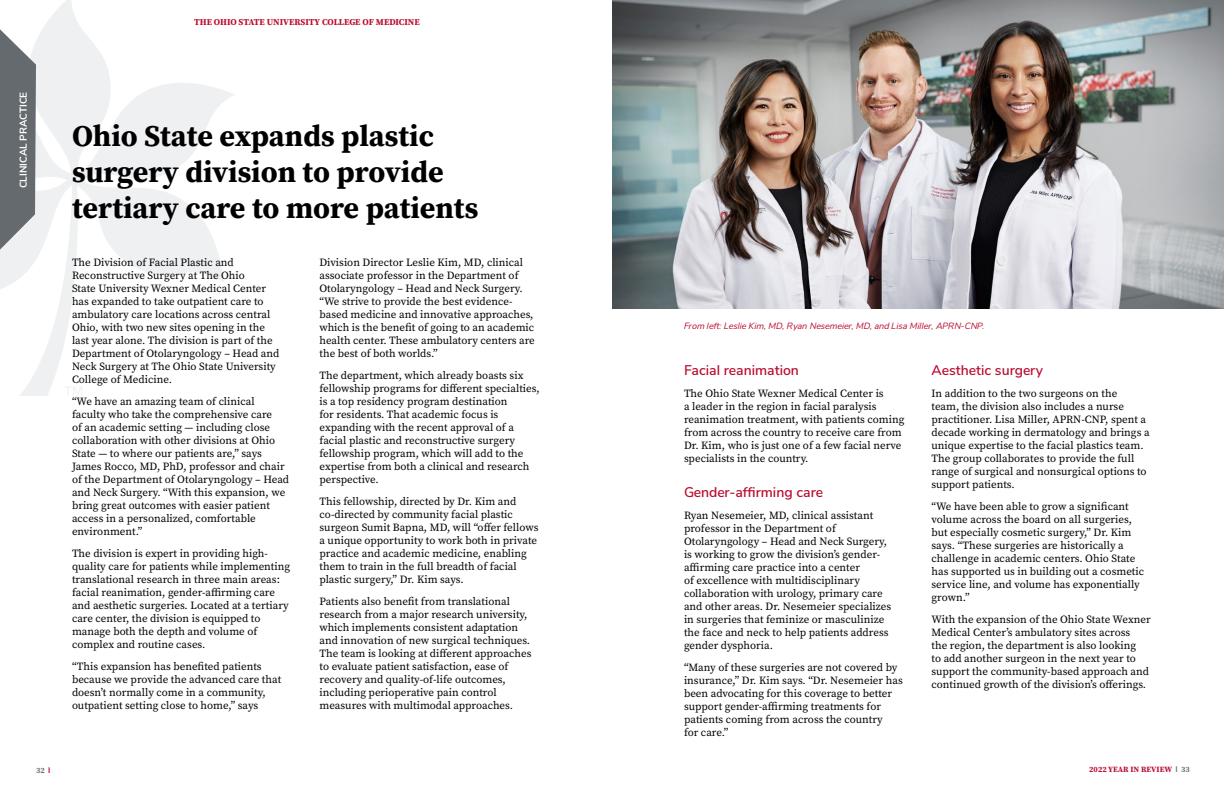
<style>
.page{position:relative;width:1224px;height:792px;background:#fff}
.page>*{position:absolute;margin:0;border:0;box-sizing:border-box;transform-origin:0 0}
.Bodycopy{font:700 30px/36px "Buckeye Serif";color:#000}
.Bodycopy-2{font:600 14px "Buckeye Sans";color:#ba0c2f}
.Bodycopy-3{font:11px/13px "Buckeye Serif";color:#000}
.t1{font:700 10px "Buckeye Sans";color:#fff}
.Bodycopy-4{font:italic 9px "Buckeye Sans";color:#ba0c2f}
.t2{font:700 9px "Buckeye Serif";letter-spacing:-.005em;color:#ba0c2f}
.t3{font:700 8px "Buckeye Serif";color:#ba0c2f}
.t4{font:700 8px "Buckeye Serif";color:#6e7171}
.s1{font-family:"Buckeye Sans";color:#ba0c2f}
.s2{font-family:"Buckeye Sans";color:#6e7171}
.s3{color:#6e7171}
</style>
<div class="page">
<svg style="left:20px;top:0;width:214px;height:396px"></svg>
<svg style="left:65px;top:387px;width:17px;height:9px"></svg>
<svg style="left:0;top:0;width:42px;height:294px"></svg>
<img style="left:612px;top:0;width:612px;height:308px">
<p class="t2" style="left:194px;top:15px;width:227px">THE OHIO STATE UNIVERSITY COLLEGE OF MEDICINE</p>
<p class="t1" style="left:16px;top:188px;width:98px;rotate:-90deg">CLINICAL PRACTICE</p>
<p class="Bodycopy" style="left:72px;top:118px;width:408px">Ohio State expands plastic surgery division to provide tertiary care to more patients</p>
<p class="Bodycopy-3" style="left:72px;top:256px;width:209px">The Division of Facial Plastic and Reconstructive Surgery at The Ohio<br>State University Wexner Medical Center has expanded to take outpatient care to ambulatory care locations across central Ohio, with two new sites opening in the last year alone. The division is part of the Department of Otolaryngology – Head and Neck Surgery at The Ohio State University College of Medicine.</p>
<p class="Bodycopy-3" style="left:72px;top:395px;width:219px">“We have an amazing team of clinical faculty who take the comprehensive care<br>of an academic setting — including close collaboration with other divisions at Ohio State — to where our patients are,” says James Rocco, MD, PhD, professor and chair of the Department of Otolaryngology – Head and Neck Surgery. “With this expansion, we bring great outcomes with easier patient access in a personalized, comfortable environment.”</p>
<p class="Bodycopy-3" style="left:72px;top:547px;width:220px">The division is expert in providing high&shy;quality care for patients while implementing translational research in three main areas: facial reanimation, gender-affirming care and aesthetic surgeries. Located at a tertiary care center, the division is equipped to manage both the depth and volume of complex and routine cases.</p>
<p class="Bodycopy-3" style="left:72px;top:660px;width:211px">“This expansion has benefited patients because we provide the advanced care that doesn’t normally come in a community, outpatient setting close to home,” says</p>
<p class="Bodycopy-3" style="left:320px;top:256px;width:217px">Division Director Leslie Kim, MD, clinical associate professor in the Department of Otolaryngology – Head and Neck Surgery. “We strive to provide the best evidence&shy;based medicine and innovative approaches, which is the benefit of going to an academic health center. These ambulatory centers are the best of both worlds.”</p>
<p class="Bodycopy-3" style="left:320px;top:369px;width:222px">The department, which already boasts six fellowship programs for different specialties, is a top residency program destination<br>for residents. That academic focus is expanding with the recent approval of a facial plastic and reconstructive surgery fellowship program, which will add to the expertise from both a clinical and research perspective.</p>
<p class="Bodycopy-3" style="left:320px;top:495px;width:220px">This fellowship, directed by Dr. Kim and co-directed by community facial plastic surgeon Sumit Bapna, MD, will “offer fellows a unique opportunity to work both in private practice and academic medicine, enabling them to train in the full breadth of facial plastic surgery,” Dr. Kim says.</p>
<p class="Bodycopy-3" style="left:320px;top:595px;width:213px">Patients also benefit from translational research from a major research university, which implements consistent adaptation and innovation of new surgical techniques.<br>The team is looking at different approaches to evaluate patient satisfaction, ease of recovery and quality-of-life outcomes, including perioperative pain control measures with multimodal approaches.</p>
<p class="t4" style="left:36px;top:765px;width:16px">32 <span class="s1">I</span></p>
<p class="Bodycopy-4" style="left:684px;top:319px;width:302px">From left: Leslie Kim, MD, Ryan Nesemeier, MD, and Lisa Miller, APRN-CNP.</p>
<p class="Bodycopy-2" style="left:684px;top:360px;width:117px">Facial reanimation</p>
<p class="Bodycopy-3" style="left:684px;top:387px;width:222px">The Ohio State Wexner Medical Center is<br>a leader in the region in facial paralysis reanimation treatment, with patients coming from across the country to receive care from Dr. Kim, who is just one of a few facial nerve specialists in the country.</p>
<p class="Bodycopy-2" style="left:684px;top:482px;width:141px">Gender-affirming care</p>
<p class="Bodycopy-3" style="left:684px;top:509px;width:209px">Ryan Nesemeier, MD, clinical assistant professor in the Department of Otolaryngology – Head and Neck Surgery, is working to grow the division’s gender&shy;affirming care practice into a center<br>of excellence with multidisciplinary collaboration with urology, primary care and other areas. Dr. Nesemeier specializes in surgeries that feminize or masculinize the face and neck to help patients address gender dysphoria.</p>
<p class="Bodycopy-3" style="left:684px;top:661px;width:220px">“Many of these surgeries are not covered by insurance,” Dr. Kim says. “Dr. Nesemeier has been advocating for this coverage to better support gender-affirming treatments for patients coming from across the country<br>for care.”</p>
<p class="Bodycopy-2" style="left:932px;top:360px;width:113px">Aesthetic surgery</p>
<p class="Bodycopy-3" style="left:932px;top:387px;width:220px">In addition to the two surgeons on the<br>team, the division also includes a nurse practitioner. Lisa Miller, APRN-CNP, spent a decade working in dermatology and brings a unique expertise to the facial plastics team.<br>The group collaborates to provide the full range of surgical and nonsurgical options to support patients.</p>
<p class="Bodycopy-3" style="left:932px;top:500px;width:214px">“We have been able to grow a significant volume across the board on all surgeries, but especially cosmetic surgery,” Dr. Kim says. “These surgeries are historically a challenge in academic centers. Ohio State has supported us in building out a cosmetic service line, and volume has exponentially grown.”</p>
<p class="Bodycopy-3" style="left:932px;top:613px;width:221px">With the expansion of the Ohio State Wexner Medical Center’s ambulatory sites across<br>the region, the department is also looking<br>to add another surgeon in the next year to support the community-based approach and continued growth of the division’s offerings.</p>
<p class="t3" style="left:1089px;top:763px;width:102px">2022 YEAR IN REVIEW <span class="s2">I</span> <span class="s3">33</span></p>
</div>
